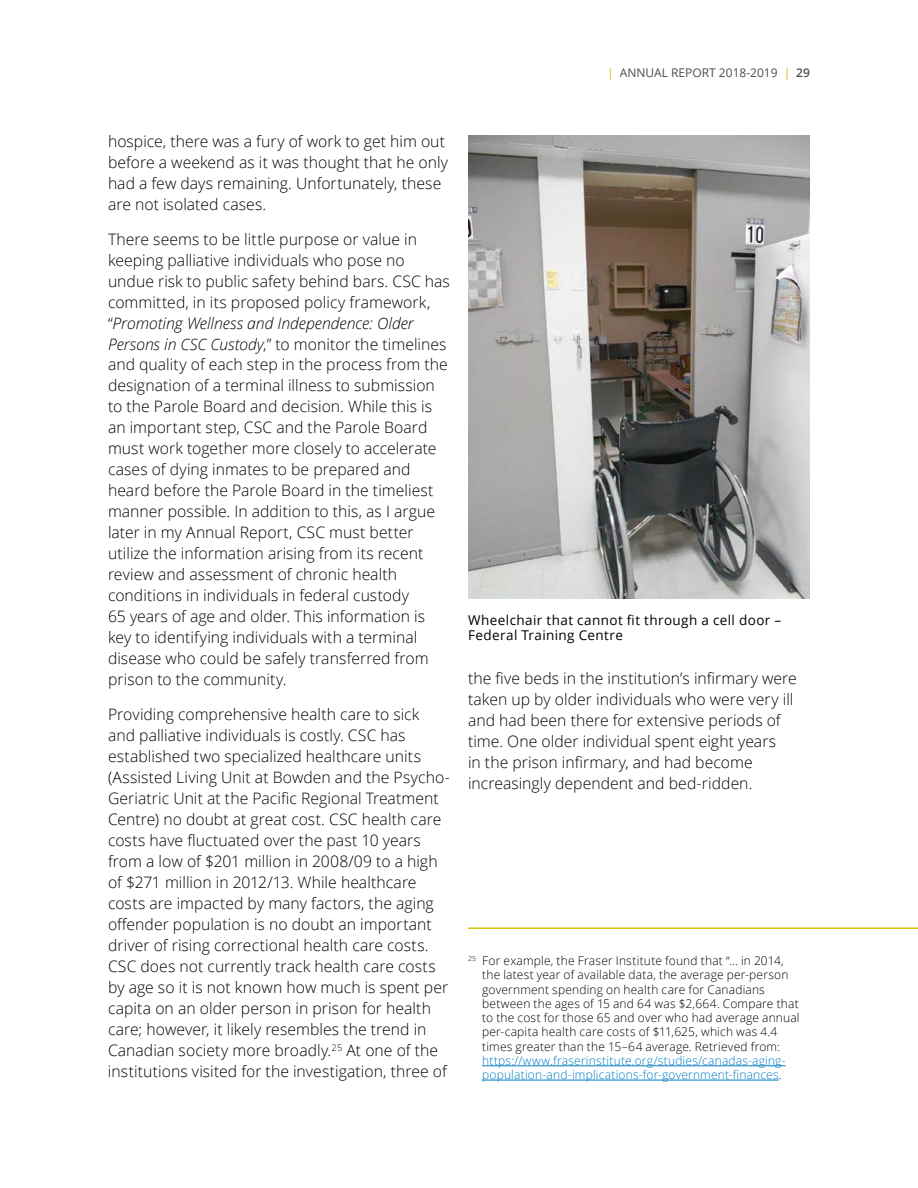
<style>
.page{position:relative;width:918px;height:1188px;background:#fff}
.page>*{position:absolute;margin:0;border:0;box-sizing:border-box;transform-origin:0 0}
.t1{font:300 15.75px/21px "Open Sans";letter-spacing:.005em;color:#000}
.t2{font:13.5px/15px "Open Sans";letter-spacing:.03em;color:#000}
.t3{font:300 12px/14.2px "Open Sans";letter-spacing:.015em;color:#000}
.t4{font:300 12px/14.2px "Open Sans";letter-spacing:.015em;color:#007dc3}
.t5{font:12px "Open Sans";color:#4d4d4f}
.s1{color:#d7c300}
.s2{font-weight:600}
.s3{font-style:italic}
.s4{color:#000}
</style>
<div class="page">
<hr style="left:482px;top:1066px;width:304px;height:1px;background:#007dc3">
<hr style="left:482px;top:1080px;width:297px;height:1px;background:#007dc3">
<hr style="left:468px;top:927px;width:450px;height:2px;background:#d7c300">
<img style="left:468px;top:135px;width:342px;height:463px">
<p class="t5" style="left:607px;top:64px;width:204px"><span class="s1">|</span> ANNUAL REPORT 2018-2019 <span class="s1">|</span> <span class="s2">29</span></p>
<p class="t1" style="left:108px;top:130px;width:342px">hospice, there was a fury of work to get him out before a weekend as it was thought that he only had a few days remaining. Unfortunately, these are not isolated cases.</p>
<p class="t1" style="left:108px;top:228px;width:343px">There seems to be little purpose or value in keeping palliative individuals who pose no undue risk to public safety behind bars. CSC has committed, in its proposed policy framework, “<span class="s3">Promoting Wellness and Independence: Older Persons in CSC Custody</span>,” to monitor the timelines and quality of each step in the process from the designation of a terminal illness to submission to the Parole Board and decision. While this is an important step, CSC and the Parole Board must work together more closely to accelerate cases of dying inmates to be prepared and heard before the Parole Board in the timeliest manner possible. In addition to this, as I argue later in my Annual Report, CSC must better utilize the information arising from its recent review and assessment of chronic health conditions in individuals in federal custody<br>65 years of age and older. This information is key to identifying individuals with a terminal disease who could be safely transferred from prison to the community.</p>
<p class="t1" style="left:108px;top:703px;width:343px">Providing comprehensive health care to sick and palliative individuals is costly. CSC has established two specialized healthcare units (Assisted Living Unit at Bowden and the Psycho-Geriatric Unit at the Pacific Regional Treatment Centre) no doubt at great cost. CSC health care costs have fluctuated over the past 10 years from a low of $201 million in 2008/09 to a high of $271 million in 2012/13. While healthcare costs are impacted by many factors, the aging offender population is no doubt an important driver of rising correctional health care costs.<br>CSC does not currently track health care costs by age so it is not known how much is spent per capita on an older person in prison for health care; however, it likely resembles the trend in Canadian society more broadly.<sup>25</sup> At one of the institutions visited for the investigation, three of</p>
<p class="t2" style="left:468px;top:612px;width:315px">Wheelchair that cannot fit through a cell door –<br>Federal Training Centre</p>
<p class="t1" style="left:468px;top:667px;width:330px">the five beds in the institution’s infirmary were taken up by older individuals who were very ill and had been there for extensive periods of time. One older individual spent eight years<br>in the prison infirmary, and had become increasingly dependent and bed-ridden.</p>
<p class="t3" style="left:482px;top:953px;width:319px;text-indent:-14px"><sup>25</sup> For example, the Fraser Institute found that “… in 2014, the latest year of available data, the average per-person government spending on health care for Canadians between the ages of 15 and 64 was $2,664. Compare that to the cost for those 65 and over who had average annual per-capita health care costs of $11,625, which was 4.4 times greater than the 15–64 average. Retrieved from:</p>
<p class="t4" style="left:482px;top:1053px;width:305px">https://www.fraserinstitute.org/studies/canadas-aging&shy;population-and-implications-for-government-finances<span class="s4">.</span></p>
</div>
